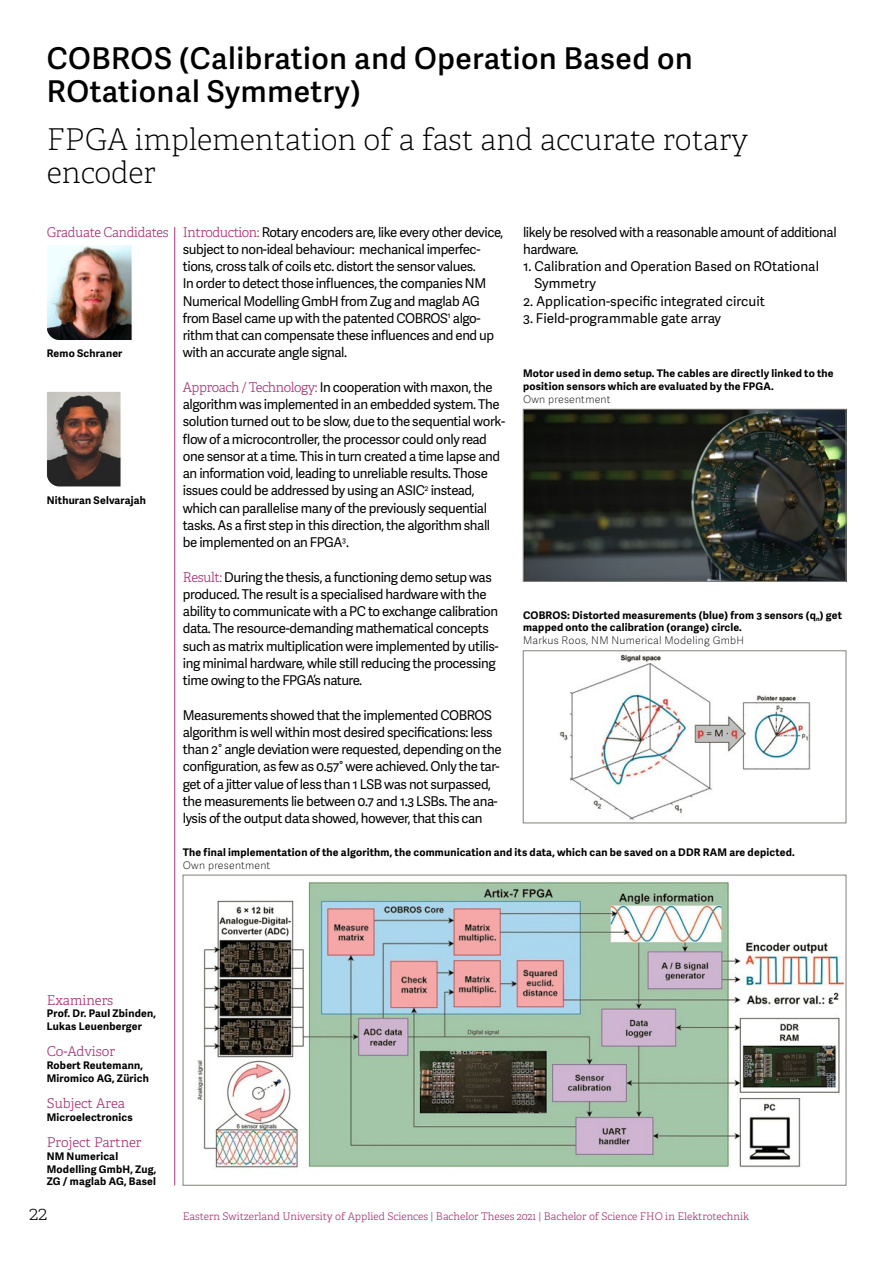
<style>
.page{position:relative;width:893px;height:1263px;background:#fff}
.page>*{position:absolute;margin:0;border:0;box-sizing:border-box;transform-origin:0 0}
.t1{font:600 30px/33px "Adelle Sans";letter-spacing:.02em;color:#000}
.t2{font:30px/33px "Adelle PE Th";color:#000}
.t3{font:19.5px "Adelle PE Th";color:#000}
.t4{font:13.5px/17.2px "Adelle Sans";letter-spacing:-.03em;color:#000}
.t5{font:13.5px/17.2px "Adelle Sans";color:#000}
.t6{font:13.5px "Adelle PE Lt";letter-spacing:-.005em;color:#a53574}
.t7{font:13.5px "Adelle PE Lt";letter-spacing:-.005em;color:#a53574;scale:.96 1}
.t8{font:700 10.5px/12.8px "Adelle Sans";letter-spacing:.02em;color:#000}
.t9{font:10.5px "Adelle PE Lt";color:#a53574}
.t10{font:100 10.5px "Adelle Sans";letter-spacing:.02em;color:#000}
.s1{font-family:"Adelle PE Lt";color:#a53574}
</style>
<div class="page">
<hr style="left:174px;top:227px;width:1px;height:958px;background:#a53574">
<img style="left:525px;top:411px;width:319px;height:169px">
<div style="left:523px;top:409px;width:323px;height:173px;border:1px solid #81807a"></div>
<img style="left:559px;top:654px;width:252px;height:166px">
<div style="left:523px;top:651px;width:323px;height:172px;border:1px solid #81807a"></div>
<img style="left:197px;top:881px;width:647px;height:288px">
<img style="left:47px;top:245px;width:85px;height:95px">
<img style="left:47px;top:392px;width:74px;height:94px">
<h1 class="t1" style="left:47px;top:41px;width:647px">COBROS (Calibration and Operation Based on<br>ROtational Symmetry)</h1>
<h1 class="t2" style="left:47px;top:123px;width:703px">FPGA implementation of a fast and accurate rotary encoder</h1>
<p class="t7" style="left:47px;top:222px;width:128px">Graduate Candidates</p>
<p class="t8" style="left:47px;top:347px;width:77px">Remo Schraner</p>
<p class="t8" style="left:47px;top:493px;width:101px">Nithuran Selvarajah</p>
<p class="t4" style="left:183px;top:223px;width:322px"><span class="s1">Introduction:</span> Rotary encoders are, like every other device, subject to non-ideal behaviour: mechanical imperfec&shy;tions, cross talk of coils etc. distort the sensor values.<br>In order to detect those influences, the companies NM Numerical Modelling GmbH from Zug and maglab AG from Basel came up with the patented COBROS<sup>1</sup> algo&shy;rithm that can compensate these influences and end up with an accurate angle signal.</p>
<p class="t4" style="left:183px;top:378px;width:324px"><span class="s1">Approach / Technology:</span> In cooperation with maxon, the algorithm was implemented in an embedded system. The solution turned out to be slow, due to the sequential work&shy;flow of a microcontroller, the processor could only read one sensor at a time. This in turn created a time lapse and an information void, leading to unreliable results. Those issues could be addressed by using an ASIC<sup>2</sup> instead, which can parallelise many of the previously sequential tasks. As a first step in this direction, the algorithm shall be implemented on an FPGA<sup>3</sup>.</p>
<p class="t4" style="left:183px;top:568px;width:317px"><span class="s1">Result:</span> During the thesis, a functioning demo setup was produced. The result is a specialised hardware with the ability to communicate with a PC to exchange calibration data. The resource-demanding mathematical concepts such as matrix multiplication were implemented by utilis&shy;ing minimal hardware, while still reducing the processing time owing to the FPGA’s nature.</p>
<p class="t4" style="left:183px;top:706px;width:320px">Measurements showed that the implemented COBROS algorithm is well within most desired specifications: less than 2° angle deviation were requested, depending on the configuration, as few as 0.57° were achieved. Only the tar&shy;get of a jitter value of less than 1 LSB was not surpassed, the measurements lie between 0.7 and 1.3 LSBs. The ana&shy;lysis of the output data showed, however, that this can</p>
<p class="t4" style="left:523px;top:223px;width:315px">likely be resolved with a reasonable amount of additional hardware.</p>
<p class="t5" style="left:534px;top:257px;width:286px;text-indent:-11px">1. Calibration and Operation Based on ROtational<br>Symmetry</p>
<p class="t5" style="left:523px;top:292px;width:243px">2. Application-specific integrated circuit</p>
<p class="t5" style="left:523px;top:309px;width:200px">3. Field-programmable gate array</p>
<p class="t8" style="left:523px;top:367px;width:312px">Motor used in demo setup. The cables are directly linked to the position sensors which are evaluated by the FPGA.</p>
<p class="t10" style="left:523px;top:391px;width:89px">Own presentment</p>
<p class="t8" style="left:523px;top:608px;width:320px">COBROS: Distorted measurements (blue) from 3 sensors (q<sub>n</sub>) get mapped onto the calibration (orange) circle.</p>
<p class="t10" style="left:523px;top:633px;width:223px">Markus Roos, NM Numerical Modeling GmbH</p>
<p class="t8" style="left:183px;top:845px;width:613px">The final implementation of the algorithm, the communication and its data, which can be saved on a DDR RAM are depicted.</p>
<p class="t10" style="left:183px;top:857px;width:89px">Own presentment</p>
<p class="t6" style="left:47px;top:990px;width:68px">Examiners</p>
<p class="t8" style="left:47px;top:1007px;width:111px">Prof. Dr. Paul Zbinden,<br>Lukas Leuenberger</p>
<p class="t6" style="left:47px;top:1042px;width:70px">Co-Advisor</p>
<p class="t8" style="left:47px;top:1058px;width:104px">Robert Reutemann,<br>Miromico AG, Zürich</p>
<p class="t6" style="left:47px;top:1094px;width:80px">Subject Area</p>
<p class="t8" style="left:47px;top:1110px;width:87px">Microelectronics</p>
<p class="t6" style="left:47px;top:1133px;width:96px">Project Partner</p>
<p class="t8" style="left:47px;top:1149px;width:111px">NM Numerical<br>Modelling GmbH, Zug,<br>ZG / maglab AG, Basel</p>
<h2 class="t3" style="left:29px;top:1199px;width:19px">22</h2>
<p class="t9" style="left:183px;top:1209px;width:568px">Eastern Switzerland University of Applied Sciences | Bachelor Theses 2021 | Bachelor of Science FHO in Elektrotechnik</p>
</div>
